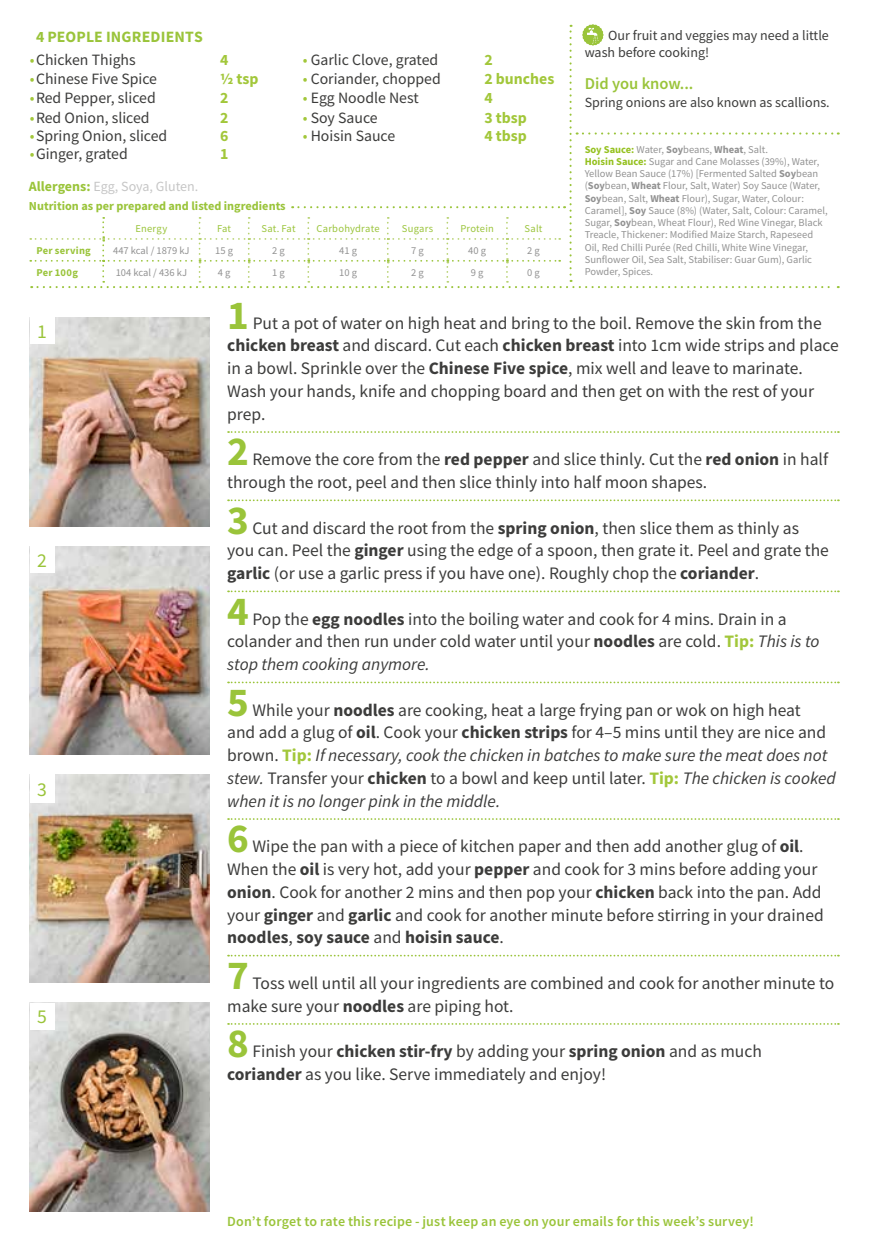
<style>
.page{position:relative;width:869px;height:1241px;background:#fff}
.page>*{position:absolute;margin:0;border:0;box-sizing:border-box;transform-origin:0 0}
.t1{font:700 41.12px "Source Sans Pro";color:#9ac43a}
.t2{font:19.6px "Source Sans Pro";color:#9ac43a}
.t3{font:17.5px/22.8px "Source Sans Pro";color:#3c3c3b}
.t4{font:600 16.45px "Source Sans Pro";color:#9ac43a}
.t5{font:15.75px "Source Sans Pro";color:#3c3c3b}
.t6{font:700 15.75px "Source Sans Pro";color:#a2c73a}
.t7{font:700 15.75px "Source Sans Pro";letter-spacing:.01em;color:#9ac43a}
.t8{font:14px/17.5px "Source Sans Pro";color:#3c3c3b}
.t9{font:600 14px "Source Sans Pro";letter-spacing:.015em;color:#9ac43a}
.t10{font:14px "Source Sans Pro";color:#c6c6c6}
.t11{font:700 12.25px "Source Sans Pro";color:#9ac43a}
.t12{font:10.5px/12.2px "Source Sans Pro";color:#929292}
.t13{font:10.5px "Source Sans Pro";letter-spacing:.02em;color:#9ac43a}
.t14{font:700 10.5px "Source Sans Pro";letter-spacing:.025em;color:#9ac43a}
.s1{color:#a2c73a}
.s2{font-weight:700;color:#9ac43a}
.s3{font-weight:700;color:#95c11f}
.s4{font-weight:700}
.s5{font-weight:700;color:#a2c73a}
.s6{font-style:italic}
</style>
<div class="page">
<img style="left:30px;top:1002px;width:180px;height:208px">
<img style="left:30px;top:774px;width:180px;height:208px">
<img style="left:30px;top:318px;width:180px;height:208px">
<img style="left:30px;top:546px;width:180px;height:208px">
<div style="left:30px;top:317px;width:25px;height:26px;background:#fff"></div>
<div style="left:30px;top:546px;width:25px;height:26px;background:#fff"></div>
<div style="left:30px;top:774px;width:25px;height:28px;background:#fff"></div>
<div style="left:30px;top:1002px;width:25px;height:27px;background:#fff"></div>
<svg style="left:228px;top:431px;width:610px;height:2px"></svg>
<svg style="left:228px;top:499px;width:610px;height:2px"></svg>
<svg style="left:228px;top:590px;width:610px;height:2px"></svg>
<svg style="left:228px;top:681px;width:610px;height:2px"></svg>
<svg style="left:228px;top:818px;width:610px;height:1px"></svg>
<svg style="left:228px;top:954px;width:610px;height:2px"></svg>
<svg style="left:228px;top:1023px;width:610px;height:1px"></svg>
<svg style="left:30px;top:24px;width:808px;height:264px"></svg>
<p class="t7" style="left:36px;top:26px;width:168px">4 PEOPLE INGREDIENTS</p>
<p class="t5" style="left:30px;top:50px;width:107px"><span class="s1">•</span>Chicken Thighs</p>
<p class="t6" style="left:220px;top:50px;width:10px">4</p>
<p class="t5" style="left:303px;top:50px;width:137px"><span class="s1">•</span> Garlic Clove, grated</p>
<p class="t6" style="left:484px;top:50px;width:10px">2</p>
<p class="t5" style="left:30px;top:69px;width:129px"><span class="s1">•</span>Chinese Five Spice</p>
<p class="t6" style="left:220px;top:68px;width:40px">½ tsp</p>
<p class="t5" style="left:303px;top:69px;width:139px"><span class="s1">•</span> Coriander, chopped</p>
<p class="t6" style="left:484px;top:68px;width:71px">2 bunches</p>
<p class="t5" style="left:30px;top:88px;width:127px"><span class="s1">•</span>Red Pepper, sliced</p>
<p class="t6" style="left:220px;top:88px;width:10px">2</p>
<p class="t5" style="left:303px;top:88px;width:117px"><span class="s1">•</span> Egg Noodle Nest</p>
<p class="t6" style="left:484px;top:88px;width:10px">4</p>
<p class="t5" style="left:30px;top:107px;width:121px"><span class="s1">•</span>Red Onion, sliced</p>
<p class="t6" style="left:220px;top:107px;width:10px">2</p>
<p class="t5" style="left:303px;top:107px;width:76px"><span class="s1">•</span> Soy Sauce</p>
<p class="t6" style="left:484px;top:107px;width:44px">3 tbsp</p>
<p class="t5" style="left:30px;top:125px;width:139px"><span class="s1">•</span>Spring Onion, sliced</p>
<p class="t6" style="left:220px;top:125px;width:10px">6</p>
<p class="t5" style="left:303px;top:125px;width:94px"><span class="s1">•</span> Hoisin Sauce</p>
<p class="t6" style="left:484px;top:125px;width:44px">4 tbsp</p>
<p class="t5" style="left:30px;top:143px;width:99px"><span class="s1">•</span>Ginger, grated</p>
<p class="t6" style="left:220px;top:143px;width:10px">1</p>
<p class="t10" style="left:29px;top:177px;width:171px"><span class="s2">Allergens:</span> Egg, Soya, Gluten.</p>
<p class="t13" style="left:135px;top:222px;width:33px">Energy</p>
<p class="t13" style="left:217px;top:222px;width:16px">Fat</p>
<p class="t13" style="left:261px;top:222px;width:36px">Sat. Fat</p>
<p class="t13" style="left:316px;top:222px;width:65px">Carbohydrate</p>
<p class="t13" style="left:402px;top:222px;width:33px">Sugars</p>
<p class="t13" style="left:460px;top:222px;width:35px">Protein</p>
<p class="t13" style="left:524px;top:222px;width:19px">Salt</p>
<p class="t14" style="left:36px;top:243px;width:56px">Per serving</p>
<p class="t12" style="left:113px;top:244px;width:78px">447 kcal / 1879 kJ</p>
<p class="t12" style="left:215px;top:244px;width:19px">15 g</p>
<p class="t12" style="left:272px;top:244px;width:14px">2 g</p>
<p class="t12" style="left:339px;top:244px;width:19px">41 g</p>
<p class="t12" style="left:411px;top:244px;width:14px">7 g</p>
<p class="t12" style="left:468px;top:244px;width:19px">40 g</p>
<p class="t12" style="left:527px;top:244px;width:14px">2 g</p>
<p class="t14" style="left:36px;top:265px;width:43px">Per 100g</p>
<p class="t12" style="left:116px;top:266px;width:73px">104 kcal / 436 kJ</p>
<p class="t12" style="left:218px;top:266px;width:14px">4 g</p>
<p class="t12" style="left:272px;top:266px;width:14px">1 g</p>
<p class="t12" style="left:339px;top:266px;width:19px">10 g</p>
<p class="t12" style="left:411px;top:266px;width:14px">2 g</p>
<p class="t12" style="left:470px;top:266px;width:14px">9 g</p>
<p class="t12" style="left:527px;top:266px;width:14px">0 g</p>
<p class="t11" style="left:29px;top:197px;width:258px">Nutrition as per prepared and listed ingredients</p>
<p class="t8" style="left:584px;top:26px;width:245px;text-indent:23px">Our fruit and veggies may need a little wash before cooking!</p>
<p class="t4" style="left:584px;top:73px;width:110px">Did you know...</p>
<p class="t8" style="left:584px;top:93px;width:246px">Spring onions are also known as scallions.</p>
<p class="t12" style="left:584px;top:143px;width:244px"><span class="s3">Soy Sauce:</span> Water, <span class="s4">Soy</span>beans, <span class="s4">Wheat</span>, Salt.<br><span class="s3">Hoisin Sauce:</span> Sugar and Cane Molasses (39%), Water, Yellow Bean Sauce (17%) [Fermented Salted <span class="s4">Soy</span>bean (<span class="s4">Soy</span>bean, <span class="s4">Wheat</span> Flour, Salt, Water) Soy Sauce (Water, <span class="s4">Soy</span>bean, Salt, <span class="s4">Wheat</span> Flour), Sugar, Water, Colour:<br>Caramel], <span class="s4">Soy</span> Sauce (8%) (Water, Salt, Colour: Caramel, Sugar, <span class="s4">Soy</span>bean, Wheat Flour), Red Wine Vinegar, Black Treacle, Thickener: Modified Maize Starch, Rapeseed Oil, Red Chilli Purée (Red Chilli, White Wine Vinegar, Sunflower Oil, Sea Salt, Stabiliser: Guar Gum), Garlic Powder, Spices.</p>
<p class="t2" style="left:37px;top:318px;width:11px">1</p>
<p class="t2" style="left:37px;top:547px;width:11px">2</p>
<p class="t2" style="left:37px;top:776px;width:11px">3</p>
<p class="t2" style="left:37px;top:1004px;width:11px">5</p>
<h1 class="t1" style="left:227px;top:287px;width:23px">1</h1>
<p class="t3" style="left:227px;top:311px;width:613px;text-indent:25px">Put a pot of water on high heat and bring to the boil. Remove the skin from the <span class="s4">chicken breast</span> and discard. Cut each <span class="s4">chicken breast</span> into 1cm wide strips and place in a bowl. Sprinkle over the <span class="s4">Chinese Five spice</span>, mix well and leave to marinate.<br>Wash your hands, knife and chopping board and then get on with the rest of your prep.</p>
<h1 class="t1" style="left:227px;top:423px;width:23px">2</h1>
<p class="t3" style="left:227px;top:448px;width:602px;text-indent:25px">Remove the core from the <span class="s4">red pepper</span> and slice thinly. Cut the <span class="s4">red onion</span> in half through the root, peel and then slice thinly into half moon shapes.</p>
<h1 class="t1" style="left:227px;top:492px;width:23px">3</h1>
<p class="t3" style="left:227px;top:516px;width:603px;text-indent:25px">Cut and discard the root from the <span class="s4">spring onion</span>, then slice them as thinly as you can. Peel the <span class="s4">ginger</span> using the edge of a spoon, then grate it. Peel and grate the <span class="s4">garlic</span> (or use a garlic press if you have one). Roughly chop the <span class="s4">coriander</span>.</p>
<h1 class="t1" style="left:227px;top:583px;width:23px">4</h1>
<p class="t3" style="left:227px;top:607px;width:593px;text-indent:25px">Pop the <span class="s4">egg noodles</span> into the boiling water and cook for 4 mins. Drain in a colander and then run under cold water until your <span class="s4">noodles</span> are cold. <span class="s5">Tip:</span> <span class="s6">This is to stop them cooking anymore.</span></p>
<h1 class="t1" style="left:227px;top:674px;width:23px">5</h1>
<p class="t3" style="left:227px;top:698px;width:610px;text-indent:25px">While your <span class="s4">noodles</span> are cooking, heat a large frying pan or wok on high heat<br>and add a glug of <span class="s4">oil</span>. Cook your <span class="s4">chicken strips</span> for 4–5 mins until they are nice and brown. <span class="s5">Tip:</span> <span class="s6">If necessary, cook the chicken in batches to make sure the meat does not stew.</span> Transfer your <span class="s4">chicken</span> to a bowl and keep until later. <span class="s5">Tip:</span> <span class="s6">The chicken is cooked when it is no longer pink in the middle.</span></p>
<h1 class="t1" style="left:227px;top:810px;width:23px">6</h1>
<p class="t3" style="left:227px;top:834px;width:598px;text-indent:25px">Wipe the pan with a piece of kitchen paper and then add another glug of <span class="s4">oil</span>.<br>When the <span class="s4">oil</span> is very hot, add your <span class="s4">pepper</span> and cook for 3 mins before adding your <span class="s4">onion</span>. Cook for another 2 mins and then pop your <span class="s4">chicken</span> back into the pan. Add your <span class="s4">ginger</span> and <span class="s4">garlic</span> and cook for another minute before stirring in your drained <span class="s4">noodles</span>, <span class="s4">soy sauce</span> and <span class="s4">hoisin sauce</span>.</p>
<h1 class="t1" style="left:227px;top:947px;width:23px">7</h1>
<p class="t3" style="left:227px;top:971px;width:608px;text-indent:25px">Toss well until all your ingredients are combined and cook for another minute to make sure your <span class="s4">noodles</span> are piping hot.</p>
<h1 class="t1" style="left:227px;top:1015px;width:23px">8</h1>
<p class="t3" style="left:227px;top:1039px;width:536px;text-indent:25px">Finish your <span class="s4">chicken stir-fry</span> by adding your <span class="s4">spring onion</span> and as much <span class="s4">coriander</span> as you like. Serve immediately and enjoy!</p>
<p class="t9" style="left:227px;top:1212px;width:528px">Don’t forget to rate this recipe - just keep an eye on your emails for this week’s survey!</p>
</div>
